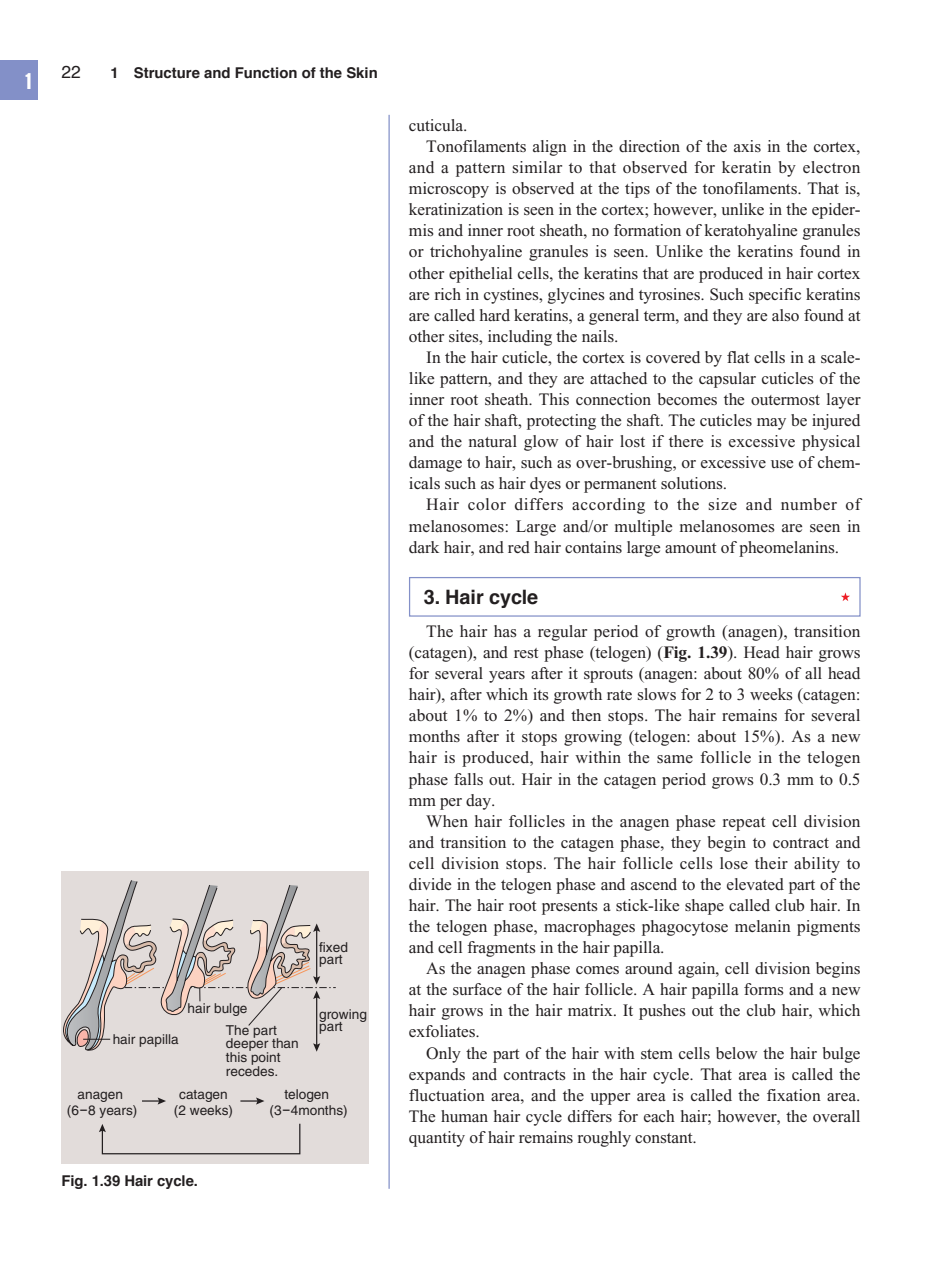
<style>
.page{position:relative;width:942px;height:1274px;background:#fff}
.page>*{position:absolute;margin:0;border:0;box-sizing:border-box;transform-origin:0 0}
.t1{font:22.4px "Helvetica Extra Compressed";color:#fff}
.t2{font:700 19.78px "Helvetica";color:#231f20}
.t3{font:17.32px/21px "Times New Roman";letter-spacing:-.005em;color:#231f20;text-align:justify}
.t4{font:17.32px "Times New Roman";letter-spacing:.015em;color:#231f20}
.t5{font:17.32px "Times New Roman";letter-spacing:.035em;color:#231f20}
.t6{font:17.32px "Helvetica";color:#231f20}
.t7{font:700 14.88px "Helvetica";color:#231f20}
.t8{font:13.65px/16.1px "Helvetica";color:#231f20}
.s1{font-weight:700}
</style>
<div class="page">
<svg style="left:841px;top:592px;width:9px;height:9px"></svg>
<div style="left:409px;top:577px;width:451px;height:40px;border:1px solid #8390c8"></div>
<hr style="left:388px;top:115px;width:2px;height:1074px;background:#8390c8">
<div style="left:0;top:60px;width:38px;height:40px;background:#8390c8"></div>
<div style="left:61px;top:871px;width:308px;height:293px;background:#e2dcda"></div>
<svg style="left:142px;top:1097px;width:24px;height:8px"></svg>
<svg style="left:240px;top:1097px;width:24px;height:8px"></svg>
<svg style="left:99px;top:1123px;width:202px;height:32px"></svg>
<svg style="left:63px;top:880px;width:273px;height:172px"></svg>
<p class="t1" style="left:25px;top:73px;width:10px">1</p>
<p class="t6" style="left:61px;top:64px;width:21px">22</p>
<p class="t7" style="left:111px;top:66px;width:269px">1 Structure and Function of the Skin</p>
<p class="t8" style="left:113px;top:1033px;width:67px">hair papilla</p>
<p class="t8" style="left:226px;top:999px;width:52px;line-height:21.3px;text-indent:-38px">hair bulge<br>The part</p>
<p class="t8" style="left:226px;top:1038px;width:74px;line-height:13.7px">deeper than this point recedes.</p>
<p class="t8" style="left:319px;top:942px;width:30px;line-height:12.4px">fixed part</p>
<p class="t8" style="left:319px;top:1009px;width:49px;line-height:12.4px">growing part</p>
<p class="t8" style="left:67px;top:1087px;width:72px;text-align:center">anagen (6-8 years)</p>
<p class="t8" style="left:174px;top:1087px;width:61px;text-align:center">catagen (2 weeks)</p>
<p class="t8" style="left:269px;top:1087px;width:80px;text-align:center">telogen (3-4months)</p>
<p class="t7" style="left:61px;top:1174px;width:138px">Fig. 1.39 Hair cycle.</p>
<p class="t3" style="left:409px;top:116px;width:60px">cuticula.</p>
<p class="t3" style="left:426px;top:137px;width:435px">Tonofilaments align in the direction of the axis in the cortex,</p>
<p class="t4" style="left:409px;top:161px;width:453px">and a pattern similar to that observed for keratin by electron</p>
<p class="t3" style="left:409px;top:180px;width:453px">microscopy is observed at the tips of the tonofilaments. That is,</p>
<p class="t3" style="left:409px;top:201px;width:453px">keratinization is seen in the cortex; however, unlike in the epider-</p>
<p class="t3" style="left:409px;top:222px;width:453px">mis and inner root sheath, no formation of keratohyaline granules</p>
<p class="t3" style="left:409px;top:243px;width:453px">or trichohyaline granules is seen. Unlike the keratins found in</p>
<p class="t3" style="left:409px;top:264px;width:453px">other epithelial cells, the keratins that are produced in hair cortex</p>
<p class="t3" style="left:409px;top:285px;width:453px">are rich in cystines, glycines and tyrosines. Such specific keratins</p>
<p class="t3" style="left:409px;top:306px;width:453px">are called hard keratins, a general term, and they are also found at</p>
<p class="t3" style="left:409px;top:327px;width:211px">other sites, including the nails.</p>
<p class="t3" style="left:426px;top:348px;width:436px">In the hair cuticle, the cortex is covered by flat cells in a scale-</p>
<p class="t3" style="left:409px;top:369px;width:453px">like pattern, and they are attached to the capsular cuticles of the</p>
<p class="t3" style="left:409px;top:390px;width:453px">inner root sheath. This connection becomes the outermost layer</p>
<p class="t3" style="left:409px;top:411px;width:453px">of the hair shaft, protecting the shaft. The cuticles may be injured</p>
<p class="t3" style="left:409px;top:433px;width:453px">and the natural glow of hair lost if there is excessive physical</p>
<p class="t3" style="left:409px;top:454px;width:453px">damage to hair, such as over-brushing, or excessive use of chem-</p>
<p class="t3" style="left:409px;top:475px;width:320px">icals such as hair dyes or permanent solutions.</p>
<p class="t5" style="left:426px;top:498px;width:436px">Hair color differs according to the size and number of</p>
<p class="t3" style="left:409px;top:517px;width:453px">melanosomes: Large and/or multiple melanosomes are seen in</p>
<p class="t3" style="left:409px;top:538px;width:432px">dark hair, and red hair contains large amount of pheomelanins.</p>
<p class="t2" style="left:424px;top:589px;width:116px">3. Hair cycle</p>
<p class="t3" style="left:409px;top:622px;width:453px;text-indent:17px">The hair has a regular period of growth (anagen), transition (catagen), and rest phase (telogen) (<span class="s1">Fig. 1.39</span>). Head hair grows for several years after it sprouts (anagen: about 80% of all head hair), after which its growth rate slows for 2 to 3 weeks (catagen: about 1% to 2%) and then stops. The hair remains for several months after it stops growing (telogen: about 15%). As a new hair is produced, hair within the same follicle in the telogen phase falls out. Hair in the catagen period grows 0.3 mm to 0.5 mm per day.</p>
<p class="t3" style="left:409px;top:812px;width:453px;text-indent:17px">When hair follicles in the anagen phase repeat cell division and transition to the catagen phase, they begin to contract and cell division stops. The hair follicle cells lose their ability to divide in the telogen phase and ascend to the elevated part of the hair. The hair root presents a stick-like shape called club hair. In the telogen phase, macrophages phagocytose melanin pigments and cell fragments in the hair papilla.</p>
<p class="t3" style="left:409px;top:960px;width:453px;text-indent:17px">As the anagen phase comes around again, cell division begins at the surface of the hair follicle. A hair papilla forms and a new hair grows in the hair matrix. It pushes out the club hair, which exfoliates.</p>
<p class="t3" style="left:409px;top:1044px;width:453px;text-indent:17px">Only the part of the hair with stem cells below the hair bulge expands and contracts in the hair cycle. That area is called the fluctuation area, and the upper area is called the fixation area.<br>The human hair cycle differs for each hair; however, the overall quantity of hair remains roughly constant.</p>
</div>
